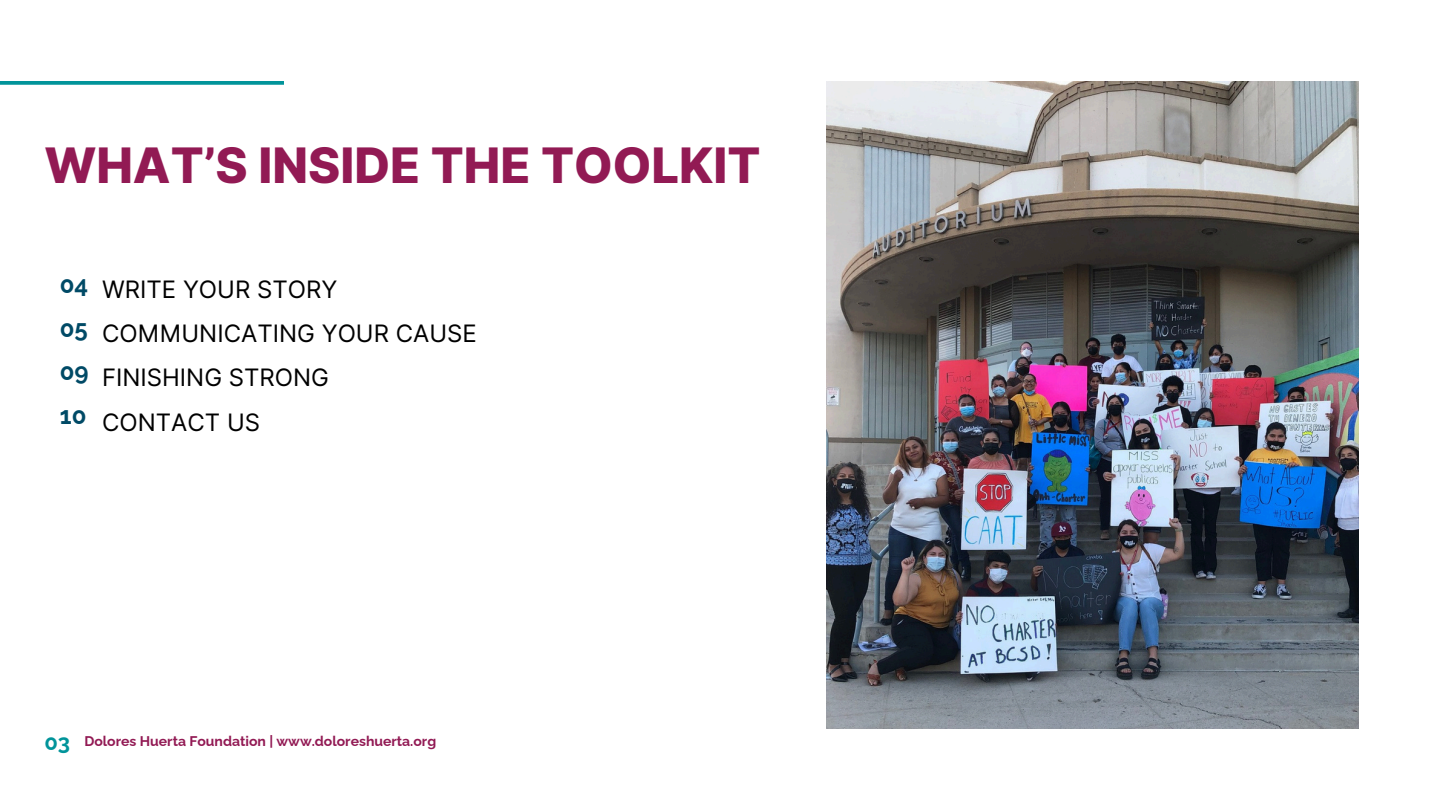
<style>
.page{position:relative;width:1440px;height:810px;background:#fff}
.page>*{position:absolute;margin:0;border:0;box-sizing:border-box;transform-origin:0 0}
.t1{font:800 48.9px "Inter";color:#921a54}
.t2{font:24px/44.2px "Inter";color:#000}
.t3{font:700 24px/43.5px "Raleway";color:#004a66;text-align:justify}
.t4{font:700 22px "Raleway";color:#01949a}
.t5{font:700 14px "Raleway";color:#921a54}
</style>
<div class="page">
<img style="left:827px;top:81px;width:532px;height:648px">
<svg style="left:0;top:81px;width:284px;height:4px"></svg>
<h2 class="t1" style="left:44px;top:136px;width:718px">WHAT’S INSIDE THE TOOLKIT</h2>
<h3 class="t3" style="left:60px;top:263px;width:30px">04<br>05<br>09<br>10</h3>
<p class="t2" style="left:102px;top:267px;width:376px">WRITE YOUR STORY<br>COMMUNICATING YOUR CAUSE<br>FINISHING STRONG<br>CONTACT US</p>
<p class="t4" style="left:44px;top:729px;width:27px">03</p>
<p class="t5" style="left:84px;top:733px;width:353px">Dolores Huerta Foundation | www.doloreshuerta.org</p>
</div>
